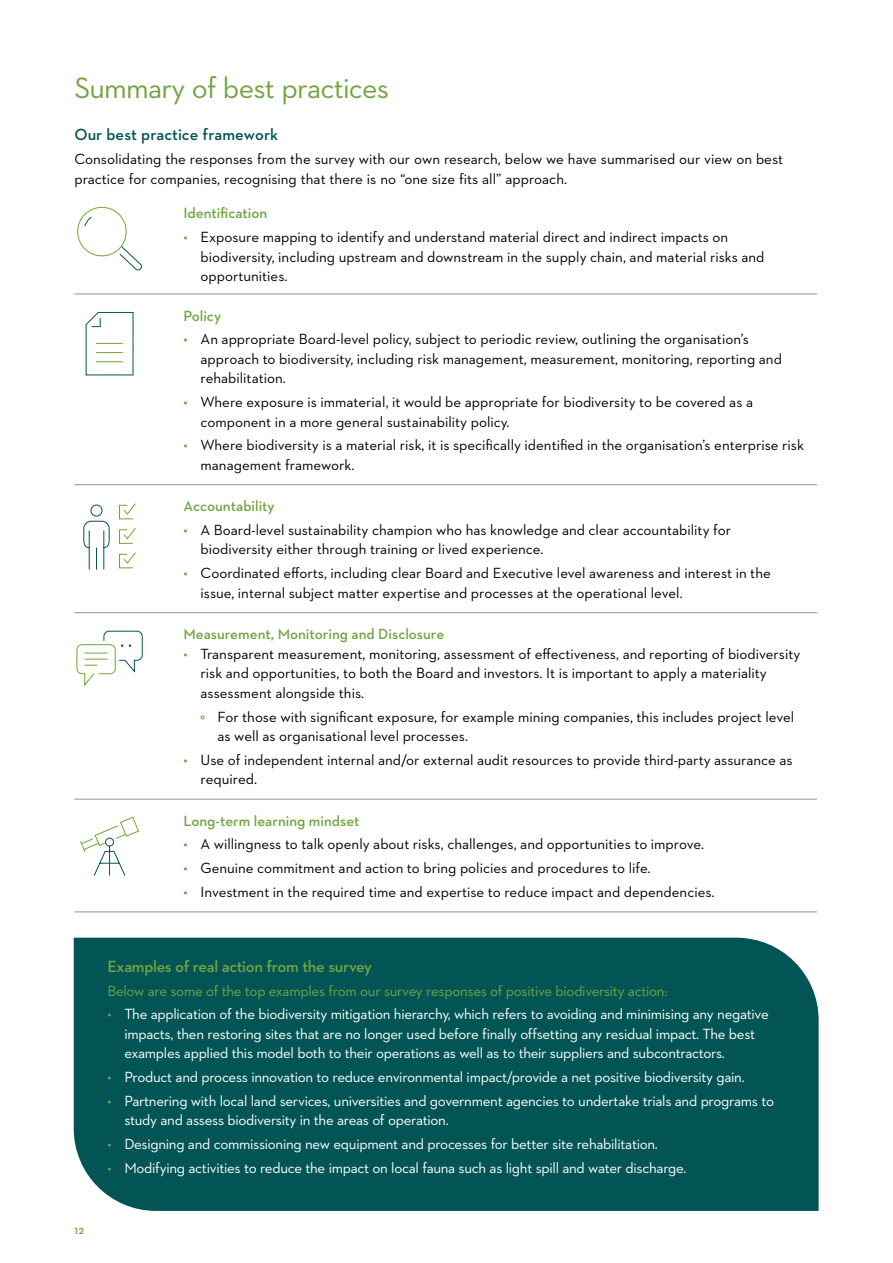
<style>
.page{position:relative;width:893px;height:1263px;background:#fff}
.page>*{position:absolute;margin:0;border:0;box-sizing:border-box;transform-origin:0 0}
.t1{font:30px "Neutraface 2 Text";letter-spacing:-.025em;color:#72a541}
.t2{font:600 16.5px "Neutraface 2 Text";letter-spacing:-.02em;color:#72a541}
.t3{font:600 16.5px "Neutraface 2 Text";color:#025553}
.t4{font:15px/19.5px "Neutraface 2 Text";color:#000}
.t5{font:15px/19.5px "Neutraface 2 Text";letter-spacing:-.02em;color:#fff}
.t6{font:600 15px "Neutraface 2 Text";color:#72a541}
.t7{font:15px "Neutraface 2 Text";letter-spacing:-.02em;color:#72a541}
.t8{font:600 12px "Neutraface 2 Text";color:#72a541}
.s1{font-weight:600;color:#72a541}
.s2{color:#72a541}
</style>
<div class="page">
<hr style="left:74px;top:294px;width:97px;height:1px;background:#939598">
<hr style="left:171px;top:294px;width:646px;height:1px;background:#939598">
<hr style="left:74px;top:484px;width:97px;height:1px;background:#939598">
<hr style="left:171px;top:484px;width:646px;height:1px;background:#939598">
<hr style="left:74px;top:612px;width:97px;height:1px;background:#939598">
<hr style="left:171px;top:612px;width:646px;height:1px;background:#939598">
<hr style="left:74px;top:799px;width:97px;height:1px;background:#939598">
<hr style="left:171px;top:799px;width:646px;height:1px;background:#939598">
<hr style="left:74px;top:911px;width:97px;height:1px;background:#939598">
<hr style="left:171px;top:911px;width:646px;height:1px;background:#939598">
<svg style="left:77px;top:207px;width:65px;height:64px"></svg>
<svg style="left:85px;top:312px;width:49px;height:64px"></svg>
<svg style="left:119px;top:503px;width:17px;height:66px"></svg>
<svg style="left:83px;top:504px;width:27px;height:66px"></svg>
<svg style="left:77px;top:630px;width:66px;height:56px"></svg>
<svg style="left:80px;top:816px;width:59px;height:60px"></svg>
<div style="left:74px;top:938px;width:745px;height:273px;background:#025554"></div>
<h1 class="t1" style="left:74px;top:69px;width:316px">Summary of best practices</h1>
<p class="t3" style="left:74px;top:124px;width:205px">Our best practice framework</p>
<p class="t4" style="left:74px;top:149px;width:710px">Consolidating the responses from the survey with our own research, below we have summarised our view on best practice for companies, recognising that there is no “one size fits all” approach.</p>
<p class="t6" style="left:184px;top:204px;width:85px">Identification</p>
<p class="t4" style="left:201px;top:227px;width:565px;text-indent:-17px"><span class="s1">•</span> Exposure mapping to identify and understand material direct and indirect impacts on biodiversity, including upstream and downstream in the supply chain, and material risks and opportunities.</p>
<p class="t6" style="left:184px;top:306px;width:39px">Policy</p>
<p class="t4" style="left:201px;top:329px;width:583px;text-indent:-17px"><span class="s1">•</span> An appropriate Board-level policy, subject to periodic review, outlining the organisation’s approach to biodiversity, including risk management, measurement, monitoring, reporting and rehabilitation.</p>
<p class="t4" style="left:201px;top:392px;width:554px;text-indent:-17px"><span class="s1">•</span> Where exposure is immaterial, it would be appropriate for biodiversity to be covered as a component in a more general sustainability policy.</p>
<p class="t4" style="left:201px;top:435px;width:605px;text-indent:-17px"><span class="s1">•</span> Where biodiversity is a material risk, it is specifically identified in the organisation’s enterprise risk management framework.</p>
<p class="t6" style="left:184px;top:497px;width:93px">Accountability</p>
<p class="t4" style="left:201px;top:520px;width:532px;text-indent:-17px"><span class="s1">•</span> A Board-level sustainability champion who has knowledge and clear accountability for biodiversity either through training or lived experience.</p>
<p class="t4" style="left:201px;top:563px;width:572px;text-indent:-17px"><span class="s1">•</span> Coordinated efforts, including clear Board and Executive level awareness and interest in the issue, internal subject matter expertise and processes at the operational level.</p>
<p class="t6" style="left:184px;top:625px;width:262px">Measurement, Monitoring and Disclosure</p>
<p class="t4" style="left:201px;top:644px;width:601px;text-indent:-17px"><span class="s1">•</span> Transparent measurement, monitoring, assessment of effectiveness, and reporting of biodiversity risk and opportunities, to both the Board and investors. It is important to apply a materiality assessment alongside this.</p>
<p class="t4" style="left:218px;top:706px;width:578px;text-indent:-17px"><span class="s1">•</span> For those with significant exposure, for example mining companies, this includes project level as well as organisational level processes.</p>
<p class="t4" style="left:201px;top:750px;width:594px;text-indent:-17px"><span class="s1">•</span> Use of independent internal and/or external audit resources to provide third-party assurance as required.</p>
<p class="t6" style="left:183px;top:811px;width:178px">Long-term learning mindset</p>
<p class="t4" style="left:183px;top:834px;width:522px"><span class="s1">•</span> A willingness to talk openly about risks, challenges, and opportunities to improve.</p>
<p class="t4" style="left:183px;top:858px;width:469px"><span class="s1">•</span> Genuine commitment and action to bring policies and procedures to life.</p>
<p class="t4" style="left:183px;top:882px;width:533px"><span class="s1">•</span> Investment in the required time and expertise to reduce impact and dependencies.</p>
<p class="t8" style="left:74px;top:1222px;width:11px">12</p>
<p class="t2" style="left:107px;top:956px;width:266px">Examples of real action from the survey</p>
<p class="t7" style="left:107px;top:981px;width:562px">Below are some of the top examples from our survey responses of positive biodiversity action:</p>
<p class="t5" style="left:124px;top:1004px;width:646px;text-indent:-17px"><span class="s2">•</span> The application of the biodiversity mitigation hierarchy, which refers to avoiding and minimising any negative impacts, then restoring sites that are no longer used before finally offsetting any residual impact. The best examples applied this model both to their operations as well as to their suppliers and subcontractors.</p>
<p class="t5" style="left:107px;top:1067px;width:639px"><span class="s2">•</span> Product and process innovation to reduce environmental impact/provide a net positive biodiversity gain.</p>
<p class="t5" style="left:124px;top:1091px;width:651px;text-indent:-17px"><span class="s2">•</span> Partnering with local land services, universities and government agencies to undertake trials and programs to study and assess biodiversity in the areas of operation.</p>
<p class="t5" style="left:107px;top:1134px;width:552px"><span class="s2">•</span> Designing and commissioning new equipment and processes for better site rehabilitation.</p>
<p class="t5" style="left:107px;top:1158px;width:581px"><span class="s2">•</span> Modifying activities to reduce the impact on local fauna such as light spill and water discharge.</p>
</div>
